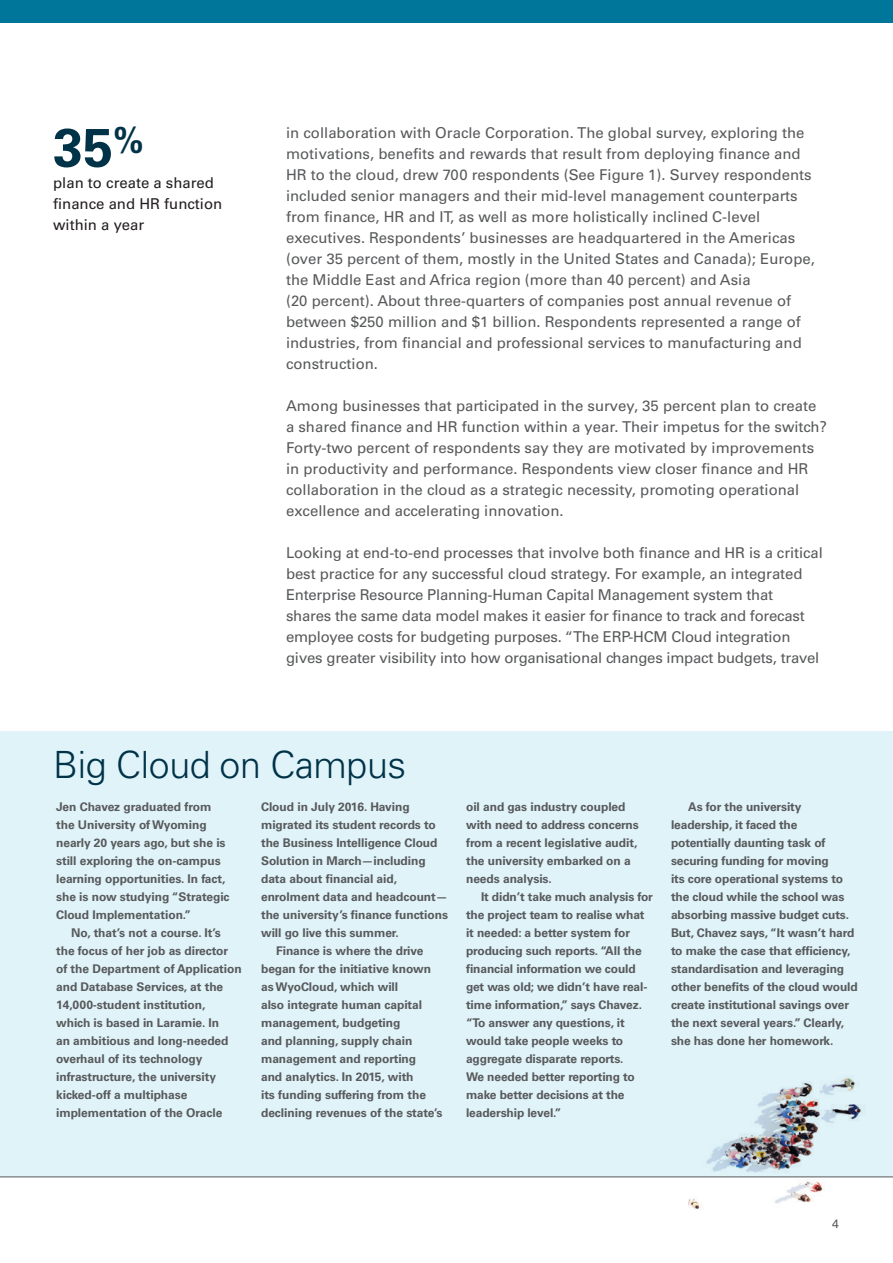
<style>
.page{position:relative;width:893px;height:1263px;background:#fff}
.page>*{position:absolute;margin:0;border:0;box-sizing:border-box;transform-origin:0 0}
.t1{font:700 54px "Univers LT Pro 65";color:#003248}
.t2{font:300 37.5px "Univers LT Pro 45";letter-spacing:-.01em;color:#003248}
.t3{font:14.85px/21px "Univers LT Pro 55 Roman";color:#58595b}
.t4{font:14.85px/21px "Univers LT Pro 55 Roman";color:#231f20}
.t5{font:700 12px/18px "Univers LT Pro 65";letter-spacing:-.005em;color:#58595b}
.t6{font:12px "Univers LT Pro 55 Roman";color:#58595b}
</style>
<div class="page">
<div style="left:0;top:732px;width:893px;height:445px;background:#dff3f9"></div>
<img style="left:688px;top:1078px;width:182px;height:131px">
<hr style="left:0;top:1177px;width:893px;height:1px;background:#58595b">
<div style="left:0;top:0;width:893px;height:22px;background:#00779a"></div>
<h1 class="t1" style="left:53px;top:110px;width:92px">35<sup>%</sup></h1>
<p class="t4" style="left:53px;top:171px;width:171px">plan to create a shared finance and HR function within a year</p>
<p class="t3" style="left:286px;top:122px;width:530px">in collaboration with Oracle Corporation. The global survey, exploring the motivations, benefits and rewards that result from deploying finance and HR to the cloud, drew 700 respondents (See Figure 1). Survey respondents included senior managers and their mid-level management counterparts from finance, HR and IT, as well as more holistically inclined C-level executives. Respondents’ businesses are headquartered in the Americas (over 35 percent of them, mostly in the United States and Canada); Europe, the Middle East and Africa region (more than 40 percent) and Asia<br>(20 percent). About three-quarters of companies post annual revenue of between $250 million and $1 billion. Respondents represented a range of industries, from financial and professional services to manufacturing and construction.</p>
<p class="t3" style="left:286px;top:395px;width:542px">Among businesses that participated in the survey, 35 percent plan to create a shared finance and HR function within a year. Their impetus for the switch?<br>Forty-two percent of respondents say they are motivated by improvements in productivity and performance. Respondents view closer finance and HR collaboration in the cloud as a strategic necessity, promoting operational excellence and accelerating innovation.</p>
<p class="t3" style="left:286px;top:542px;width:538px">Looking at end-to-end processes that involve both finance and HR is a critical best practice for any successful cloud strategy. For example, an integrated Enterprise Resource Planning-Human Capital Management system that<br>shares the same data model makes it easier for finance to track and forecast employee costs for budgeting purposes. “The ERP-HCM Cloud integration gives greater visibility into how organisational changes impact budgets, travel</p>
<h2 class="t2" style="left:53px;top:740px;width:355px">Big Cloud on Campus</h2>
<p class="t5" style="left:56px;top:797px;width:175px">Jen Chavez graduated from the University of Wyoming nearly 20 years ago, but she is still exploring the on-campus learning opportunities. In fact, she is now studying “Strategic<br>Cloud Implementation.”</p>
<p class="t5" style="left:56px;top:923px;width:187px;text-indent:15px">No, that’s not a course. It’s the focus of her job as director of the Department of Application and Database Services, at the<br>14,000-student institution, which is based in Laramie. In<br>an ambitious and long-needed overhaul of its technology infrastructure, the university kicked-off a multiphase implementation of the Oracle</p>
<p class="t5" style="left:261px;top:797px;width:150px">Cloud in July 2016. Having</p>
<p class="t5" style="left:261px;top:815px;width:176px">migrated its student records to</p>
<p class="t5" style="left:261px;top:833px;width:178px">the Business Intelligence Cloud</p>
<p class="t5" style="left:261px;top:851px;width:166px">Solution in March—including</p>
<p class="t5" style="left:261px;top:869px;width:137px">data about financial aid,</p>
<p class="t5" style="left:261px;top:887px;width:188px">enrolment data and headcount—</p>
<p class="t5" style="left:261px;top:905px;width:188px">the university’s finance functions</p>
<p class="t5" style="left:261px;top:923px;width:139px">will go live this summer.</p>
<p class="t5" style="left:276px;top:941px;width:149px">Finance is where the drive</p>
<p class="t5" style="left:261px;top:959px;width:172px">began for the initiative known</p>
<p class="t5" style="left:261px;top:977px;width:139px">as WyoCloud, which will</p>
<p class="t5" style="left:261px;top:995px;width:163px">also integrate human capital</p>
<p class="t5" style="left:261px;top:1013px;width:141px">management, budgeting</p>
<p class="t5" style="left:261px;top:1031px;width:153px">and planning, supply chain</p>
<p class="t5" style="left:261px;top:1049px;width:157px">management and reporting</p>
<p class="t5" style="left:261px;top:1067px;width:154px">and analytics. In 2015, with</p>
<p class="t5" style="left:261px;top:1085px;width:166px">its funding suffering from the</p>
<p class="t5" style="left:261px;top:1103px;width:183px">declining revenues of the state’s</p>
<p class="t5" style="left:466px;top:797px;width:174px">oil and gas industry coupled with need to address concerns from a recent legislative audit, the university embarked on a needs analysis.</p>
<p class="t5" style="left:466px;top:887px;width:188px;text-indent:15px">It didn’t take much analysis for the project team to realise what it needed: a better system for producing such reports. “All the financial information we could get was old; we didn’t have real&shy;time information,” says Chavez. “To answer any questions, it would take people weeks to aggregate disparate reports.<br>We needed better reporting to make better decisions at the leadership level.”</p>
<p class="t5" style="left:671px;top:797px;width:188px;text-indent:17px">As for the university leadership, it faced the potentially daunting task of securing funding for moving<br>its core operational systems to the cloud while the school was absorbing massive budget cuts.<br>But, Chavez says, “It wasn’t hard to make the case that efficiency, standardisation and leveraging other benefits of the cloud would create institutional savings over the next several years.” Clearly, she has done her homework.</p>
<p class="t6" style="left:832px;top:1216px;width:8px">4</p>
</div>
